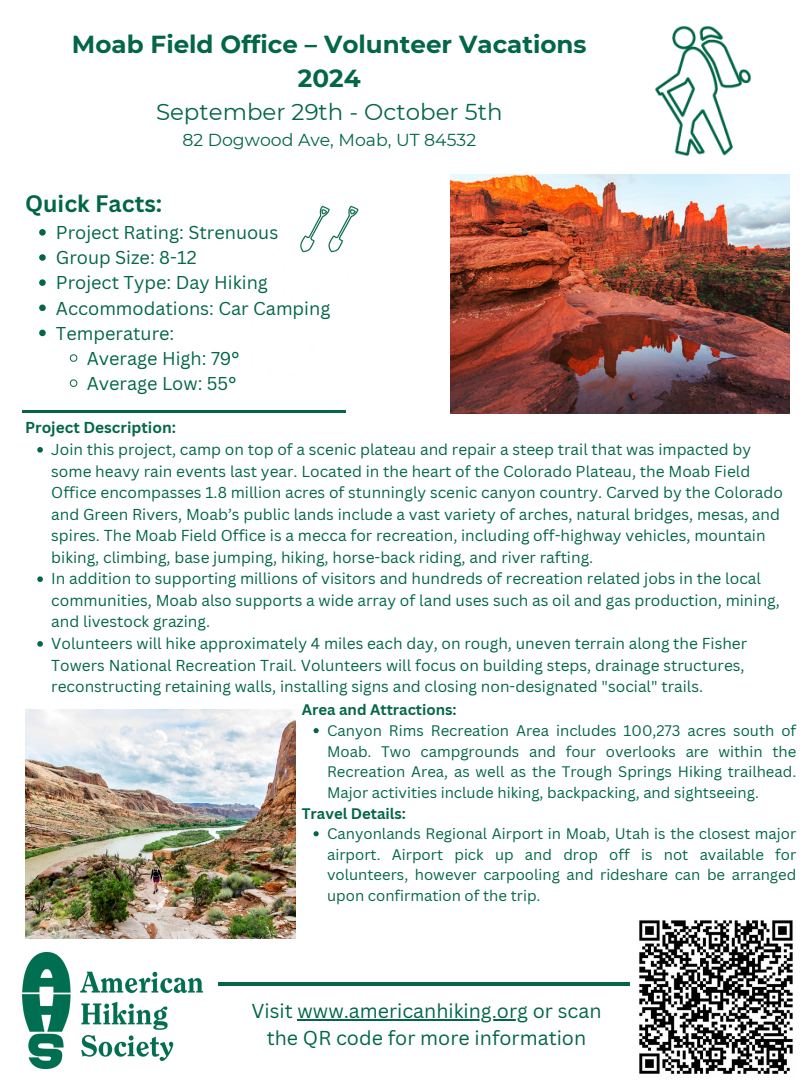
<style>
.page{position:relative;width:810px;height:1080px;background:#fff}
.page>*{position:absolute;margin:0;border:0;box-sizing:border-box;transform-origin:0 0}
.t1{font:700 24.62px/34.2px "Montserrat";color:#036648;text-align:center}
.t2{font:700 23.19px "Canva Sans";color:#036648}
.t3{font:22.94px "Montserrat";color:#036648}
.t4{font:19.62px/27.2px "Canva Sans";color:#036648;text-align:center}
.t5{font:18.12px "Canva Sans";color:#036648}
.t6{font:17.31px "Montserrat";color:#036648}
.t7{font:15.44px/21.6px "Canva Sans";color:#036648}
.t8{font:700 15.44px "Canva Sans";color:#036648}
.t9{font:14.88px/20.6px "Canva Sans";color:#036648;text-align:justify}
.t10{font:700 14.88px "Canva Sans";color:#036648}
</style>
<div class="page">
<img style="left:655px;top:25px;width:97px;height:131px">
<svg style="left:39px;top:229px;width:7px;height:7px"></svg>
<svg style="left:39px;top:254px;width:7px;height:7px"></svg>
<svg style="left:39px;top:279px;width:7px;height:7px"></svg>
<svg style="left:39px;top:305px;width:7px;height:6px"></svg>
<svg style="left:39px;top:330px;width:7px;height:6px"></svg>
<svg style="left:70px;top:354px;width:7px;height:8px"></svg>
<svg style="left:70px;top:379px;width:7px;height:8px"></svg>
<img style="left:22px;top:411px;width:324px;height:2px">
<img style="left:219px;top:983px;width:410px;height:2px">
<img style="left:22px;top:952px;width:180px;height:117px">
<img style="left:25px;top:710px;width:270px;height:228px">
<img style="left:451px;top:174px;width:338px;height:239px">
<img style="left:639px;top:920px;width:154px;height:154px">
<svg style="left:37px;top:447px;width:6px;height:6px"></svg>
<svg style="left:37px;top:576px;width:6px;height:6px"></svg>
<svg style="left:37px;top:641px;width:6px;height:6px"></svg>
<svg style="left:314px;top:728px;width:5px;height:5px"></svg>
<svg style="left:314px;top:831px;width:5px;height:5px"></svg>
<hr style="left:298px;top:1019px;width:230px;height:2px;background:#036648">
<img style="left:300px;top:225px;width:15px;height:28px">
<img style="left:315px;top:205px;width:44px;height:48px">
<p class="t1" style="left:72px;top:27px;width:516px">Moab Field Office – Volunteer Vacations<br>2024</p>
<p class="t3" style="left:156px;top:97px;width:348px">September 29th - October 5th</p>
<p class="t6" style="left:182px;top:129px;width:295px">82 Dogwood Ave, Moab, UT 84532</p>
<p class="t2" style="left:25px;top:187px;width:139px">Quick Facts:</p>
<p class="t5" style="left:56px;top:220px;width:224px">Project Rating: Strenuous</p>
<p class="t5" style="left:56px;top:245px;width:142px">Group Size: 8-12</p>
<p class="t5" style="left:56px;top:270px;width:213px">Project Type: Day Hiking</p>
<p class="t5" style="left:56px;top:295px;width:276px">Accommodations: Car Camping</p>
<p class="t5" style="left:56px;top:320px;width:120px">Temperature:</p>
<p class="t5" style="left:87px;top:345px;width:154px">Average High: 79°</p>
<p class="t5" style="left:87px;top:371px;width:151px">Average Low: 55°</p>
<p class="t8" style="left:25px;top:417px;width:152px">Project Description:</p>
<p class="t7" style="left:51px;top:438px;width:733px">Join this project, camp on top of a scenic plateau and repair a steep trail that was impacted by some heavy rain events last year. Located in the heart of the Colorado Plateau, the Moab Field Office encompasses 1.8 million acres of stunningly scenic canyon country. Carved by the Colorado and Green Rivers, Moab’s public lands include a vast variety of arches, natural bridges, mesas, and spires. The Moab Field Office is a mecca for recreation, including off-highway vehicles, mountain biking, climbing, base jumping, hiking, horse-back riding, and river rafting.</p>
<p class="t7" style="left:51px;top:568px;width:730px">In addition to supporting millions of visitors and hundreds of recreation related jobs in the local communities, Moab also supports a wide array of land uses such as oil and gas production, mining, and livestock grazing.</p>
<p class="t7" style="left:51px;top:632px;width:697px">Volunteers will hike approximately 4 miles each day, on rough, uneven terrain along the Fisher<br>Towers National Recreation Trail. Volunteers will focus on building steps, drainage structures, reconstructing retaining walls, installing signs and closing non-designated "social" trails.</p>
<p class="t10" style="left:302px;top:700px;width:156px">Area and Attractions:</p>
<p class="t9" style="left:327px;top:720px;width:471px">Canyon Rims Recreation Area includes 100,273 acres south of Moab. Two campgrounds and four overlooks are within the Recreation Area, as well as the Trough Springs Hiking trailhead.<br>Major activities include hiking, backpacking, and sightseeing.</p>
<p class="t10" style="left:302px;top:803px;width:106px">Travel Details:</p>
<p class="t9" style="left:327px;top:823px;width:471px">Canyonlands Regional Airport in Moab, Utah is the closest major airport. Airport pick up and drop off is not available for volunteers, however carpooling and rideshare can be arranged upon confirmation of the trip.</p>
<p class="t4" style="left:251px;top:996px;width:352px">Visit www.americanhiking.org or scan the QR code for more information</p>
</div>
